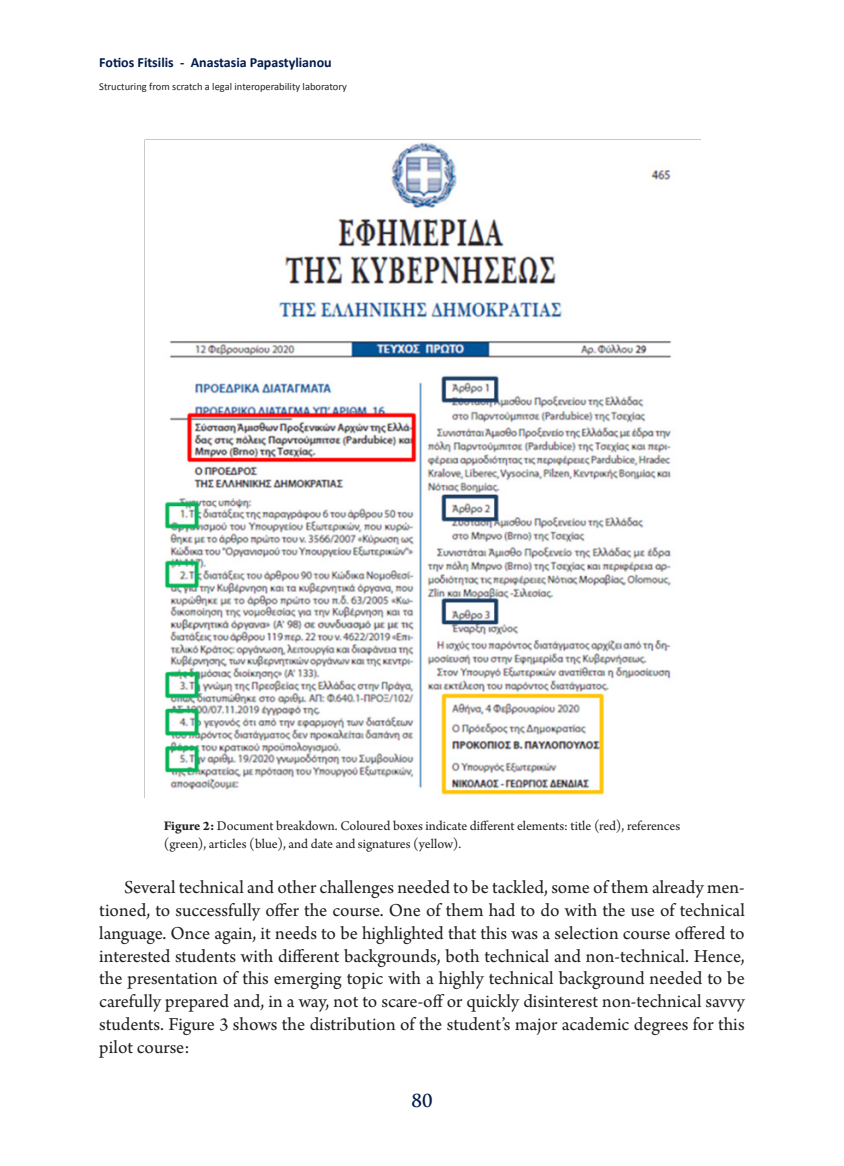
<style>
.page{position:relative;width:844px;height:1166px;background:#fff}
.page>*{position:absolute;margin:0;border:0;box-sizing:border-box;transform-origin:0 0}
.Texto_c_sangría{font:19.25px/22.8px "Arno Pro";color:#231f20;text-align:justify}
.t1{font:700 17.5px "Trajan Pro";color:#001b4b}
.Epígrafe{font:14px/17.5px "Arno Pro";letter-spacing:-.005em;color:#231f20}
.t2{font:700 14px "Calibri";color:#001b4b}
.t3{font:10.5px "Calibri";color:#231f20}
.s1{font-weight:700}
</style>
<div class="page">
<img style="left:144px;top:139px;width:556px;height:658px">
<p class="t2" style="left:99px;top:53px;width:234px">Fotios Fitsilis - Anastasia Papastylianou</p>
<p class="t3" style="left:99px;top:79px;width:249px">Structuring from scratch a legal interoperability laboratory</p>
<p class="Epígrafe" style="left:164px;top:818px;width:517px"><span class="s1">Figure 2:</span> Document breakdown. Coloured boxes indicate different elements: title (red), references (green), articles (blue), and date and signatures (yellow).</p>
<p class="Texto_c_sangría" style="left:99px;top:877px;width:647px;text-indent:25px">Several technical and other challenges needed to be tackled, some of them already men&shy;tioned, to successfully offer the course. One of them had to do with the use of technical language. Once again, it needs to be highlighted that this was a selection course offered to interested students with different backgrounds, both technical and non-technical. Hence, the presentation of this emerging topic with a highly technical background needed to be carefully prepared and, in a way, not to scare-off or quickly disinterest non-technical savvy students. Figure 3 shows the distribution of the student’s major academic degrees for this pilot course:</p>
<p class="t1" style="left:411px;top:1090px;width:22px">80</p>
</div>
